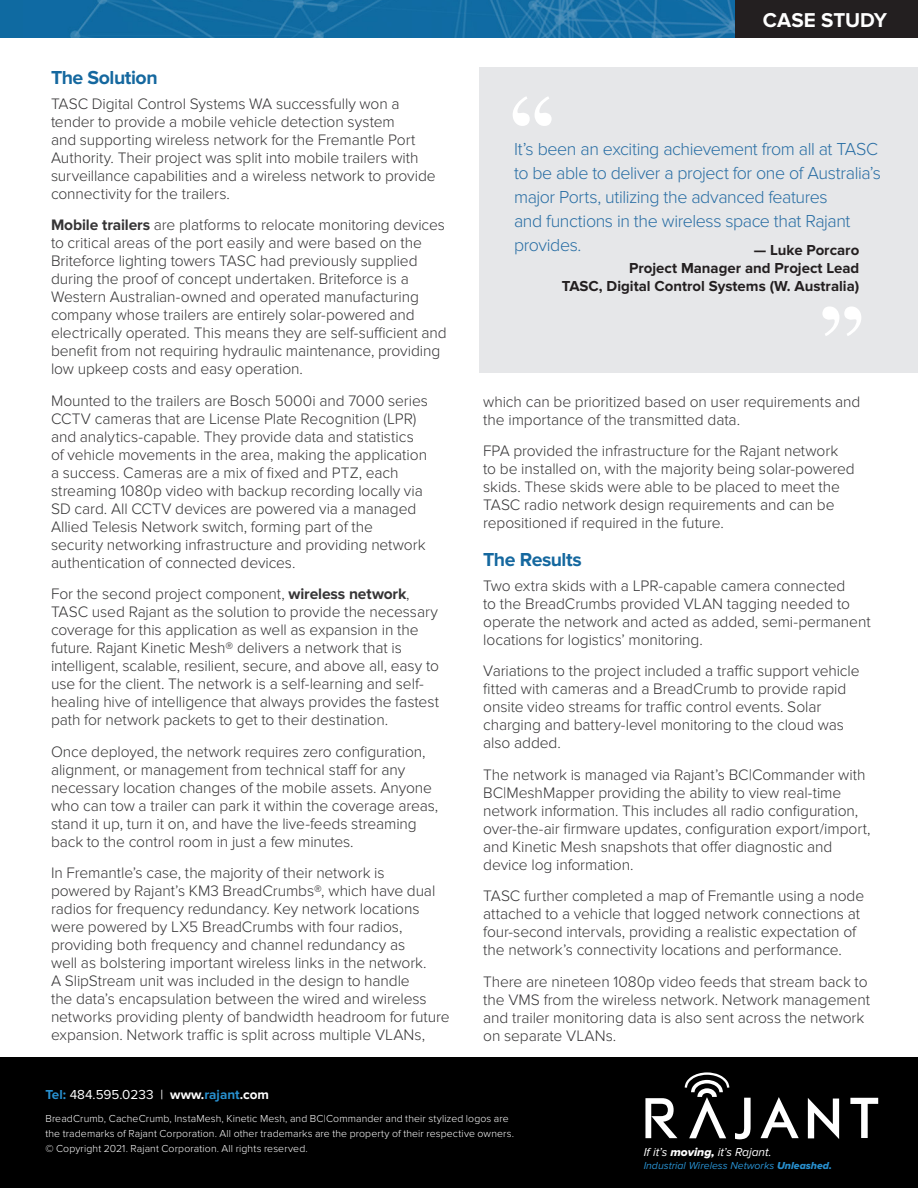
<style>
.page{position:relative;width:918px;height:1188px;background:#fff}
.page>*{position:absolute;margin:0;border:0;box-sizing:border-box;transform-origin:0 0}
.Body_Copy{font:700 20.85px "Proxima Nova";color:#fff}
.Body_Copy-2{font:700 19.5px "Proxima Nova";letter-spacing:-.025em;color:#15689f}
.Body_Copy-3{font:300 18px/24px "Proxima Nova";letter-spacing:-.025em;color:#296ea4}
.Body_Copy-4{font:300 15.75px/18px "Proxima Nova";letter-spacing:-.005em;color:#363536}
.Headline{font:700 15px/18px "Proxima Nova";color:#231f20;text-align:right}
.Headline-2{font:13.5px "Proxima Nova";color:#fff}
.t1{font:italic 12px "Proxima Nova";color:#fff}
.t2{font:300 10.5px/15px "Proxima Nova";letter-spacing:.01em;color:#fff}
.t3{font:italic 10.5px "Proxima Nova";color:#2890cf}
.s1{font-weight:700}
.s2{font-weight:700;color:#2890cf}
.s3{font-family:"Proxima Nova Extrabld It";font-style:normal}
</style>
<div class="page">
<img style="left:0;top:0;width:735px;height:38px">
<div style="left:735px;top:0;width:183px;height:38px;background:#231f20"></div>
<div style="left:0;top:1058px;width:918px;height:130px;background:#000"></div>
<div style="left:480px;top:68px;width:438px;height:305px;background:#e6e7e9"></div>
<svg style="left:513px;top:97px;width:39px;height:29px"></svg>
<svg style="left:822px;top:306px;width:39px;height:30px"></svg>
<svg style="left:850px;top:1098px;width:28px;height:40px"></svg>
<svg style="left:645px;top:1098px;width:32px;height:40px"></svg>
<svg style="left:735px;top:1098px;width:16px;height:41px"></svg>
<svg style="left:808px;top:1098px;width:31px;height:41px"></svg>
<svg style="left:761px;top:1097px;width:38px;height:41px"></svg>
<svg style="left:685px;top:1072px;width:44px;height:66px"></svg>
<p class="Body_Copy-2" style="left:51px;top:66px;width:108px">The Solution</p>
<p class="Body_Copy-4" style="left:51px;top:95px;width:386px">TASC Digital Control Systems WA successfully won a tender to provide a mobile vehicle detection system<br>and supporting wireless network for the Fremantle Port Authority. Their project was split into mobile trailers with surveillance capabilities and a wireless network to provide connectivity for the trailers.</p>
<p class="Body_Copy-4" style="left:51px;top:216px;width:397px"><span class="s1">Mobile trailers</span> are platforms to relocate monitoring devices to critical areas of the port easily and were based on the Briteforce lighting towers TASC had previously supplied during the proof of concept undertaken. Briteforce is a Western Australian-owned and operated manufacturing company whose trailers are entirely solar-powered and electrically operated. This means they are self-sufficient and benefit from not requiring hydraulic maintenance, providing low upkeep costs and easy operation.</p>
<p class="Body_Copy-4" style="left:51px;top:392px;width:378px">Mounted to the trailers are Bosch 5000i and 7000 series CCTV cameras that are License Plate Recognition (LPR) and analytics-capable. They provide data and statistics of vehicle movements in the area, making the application a success. Cameras are a mix of fixed and PTZ, each streaming 1080p video with backup recording locally via SD card. All CCTV devices are powered via a managed Allied Telesis Network switch, forming part of the security networking infrastructure and providing network authentication of connected devices.</p>
<p class="Body_Copy-4" style="left:51px;top:585px;width:389px">For the second project component, <span class="s1">wireless network</span>, TASC used Rajant as the solution to provide the necessary coverage for this application as well as expansion in the future. Rajant Kinetic Mesh® delivers a network that is intelligent, scalable, resilient, secure, and above all, easy to use for the client. The network is a self-learning and self&shy;healing hive of intelligence that always provides the fastest path for network packets to get to their destination.</p>
<p class="Body_Copy-4" style="left:51px;top:743px;width:389px">Once deployed, the network requires zero configuration, alignment, or management from technical staff for any necessary location changes of the mobile assets. Anyone who can tow a trailer can park it within the coverage areas, stand it up, turn it on, and have the live-feeds streaming back to the control room in just a few minutes.</p>
<p class="Body_Copy-4" style="left:51px;top:864px;width:400px">In Fremantle’s case, the majority of their network is<br>powered by Rajant’s KM3 BreadCrumbs®, which have dual radios for frequency redundancy. Key network locations were powered by LX5 BreadCrumbs with four radios, providing both frequency and channel redundancy as<br>well as bolstering important wireless links in the network.<br>A SlipStream unit was included in the design to handle<br>the data’s encapsulation between the wired and wireless networks providing plenty of bandwidth headroom for future expansion. Network traffic is split across multiple VLANs,</p>
<p class="Headline-2" style="left:45px;top:1087px;width:225px"><span class="s2">Tel:</span> 484.595.0233 | <span class="s1">www.</span><span class="s2">rajant</span><span class="s1">.com</span></p>
<p class="Body_Copy" style="left:763px;top:8px;width:126px">CASE STUDY</p>
<p class="Body_Copy-3" style="left:514px;top:137px;width:368px">It’s been an exciting achievement from all at TASC to be able to deliver a project for one of Australia’s major Ports, utilizing the advanced features<br>and functions in the wireless space that Rajant provides.</p>
<p class="Headline" style="left:562px;top:241px;width:299px">— Luke Porcaro<br>Project Manager and Project Lead<br>TASC, Digital Control Systems (W. Australia)</p>
<p class="Body_Copy-4" style="left:483px;top:393px;width:379px">which can be prioritized based on user requirements and the importance of the transmitted data.</p>
<p class="Body_Copy-4" style="left:483px;top:442px;width:373px">FPA provided the infrastructure for the Rajant network to be installed on, with the majority being solar-powered skids. These skids were able to be placed to meet the TASC radio network design requirements and can be repositioned if required in the future.</p>
<p class="Body_Copy-2" style="left:483px;top:548px;width:100px">The Results</p>
<p class="Body_Copy-4" style="left:483px;top:577px;width:389px">Two extra skids with a LPR-capable camera connected<br>to the BreadCrumbs provided VLAN tagging needed to operate the network and acted as added, semi-permanent locations for logistics’ monitoring.</p>
<p class="Body_Copy-4" style="left:483px;top:662px;width:378px">Variations to the project included a traffic support vehicle fitted with cameras and a BreadCrumb to provide rapid onsite video streams for traffic control events. Solar charging and battery-level monitoring to the cloud was also added.</p>
<p class="Body_Copy-4" style="left:483px;top:766px;width:389px">The network is managed via Rajant’s BC|Commander with BC|MeshMapper providing the ability to view real-time network information. This includes all radio configuration, over-the-air firmware updates, configuration export/import, and Kinetic Mesh snapshots that offer diagnostic and device log information.</p>
<p class="Body_Copy-4" style="left:483px;top:887px;width:383px">TASC further completed a map of Fremantle using a node attached to a vehicle that logged network connections at four-second intervals, providing a realistic expectation of the network’s connectivity locations and performance.</p>
<p class="Body_Copy-4" style="left:483px;top:973px;width:388px">There are nineteen 1080p video feeds that stream back to the VMS from the wireless network. Network management and trailer monitoring data is also sent across the network on separate VLANs.</p>
<p class="t2" style="left:45px;top:1111px;width:470px">BreadCrumb, CacheCrumb, InstaMesh, Kinetic Mesh, and BC|Commander and their stylized logos are the trademarks of Rajant Corporation. All other trademarks are the property of their respective owners. © Copyright 2021. Rajant Corporation. All rights reserved.</p>
<p class="t1" style="left:644px;top:1146px;width:129px">If it’s <span class="s3">moving,</span> it’s Rajant.</p>
<p class="t3" style="left:644px;top:1160px;width:190px">Industrial Wireless Networks <span class="s3">Unleashed.</span></p>
</div>
